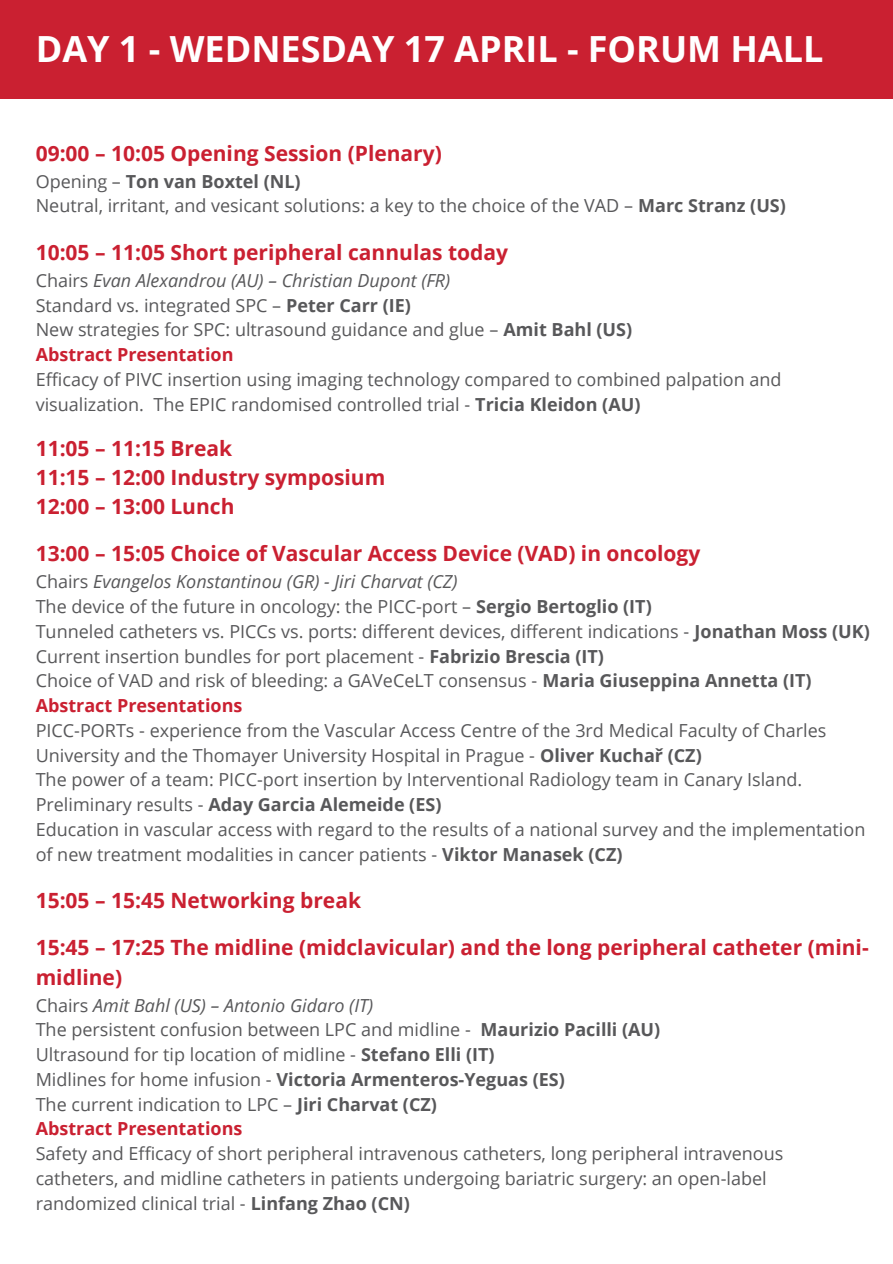
<style>
.page{position:relative;width:893px;height:1264px;background:#fff}
.page>*{position:absolute;margin:0;border:0;box-sizing:border-box;transform-origin:0 0}
.t1{font:700 36px "Open Sans";color:#fff}
.t2{font:700 21px/29.2px "Open Sans";color:#ca2031}
.t3{font:18px/24.8px "Open Sans";color:#58585a}
.t4{font:italic 18px "Open Sans";color:#58585a}
.t5{font:700 18px "Open Sans";color:#58585a}
.t6{font:700 18px "Open Sans";color:#ca2031}
.s1{font-weight:400}
.s2{font-weight:700}
.s3{font-style:normal}
</style>
<div class="page">
<div style="left:0;top:0;width:892px;height:99px;background:#ca2031"></div>
<h1 class="t1" style="left:36px;top:23px;width:789px">DAY 1 - WEDNESDAY 17 APRIL - FORUM HALL</h1>
<p class="t2" style="left:36px;top:138px;width:407px">09:00 – 10:05 Opening Session (Plenary)</p>
<p class="t5" style="left:36px;top:168px;width:266px"><span class="s1">Opening –</span> Ton van Boxtel (NL)</p>
<p class="t3" style="left:36px;top:193px;width:751px">Neutral, irritant, and vesicant solutions: a key to the choice of the VAD – <span class="s2">Marc Stranz (US)</span></p>
<p class="t2" style="left:36px;top:237px;width:474px">10:05 – 11:05 Short peripheral cannulas today</p>
<p class="t4" style="left:36px;top:267px;width:416px"><span class="s3">Chairs</span> Evan Alexandrou (AU) – Christian Dupont (FR)</p>
<p class="t3" style="left:36px;top:292px;width:377px">Standard vs. integrated SPC – <span class="s2">Peter Carr (IE)</span></p>
<p class="t3" style="left:36px;top:317px;width:598px">New strategies for SPC: ultrasound guidance and glue – <span class="s2">Amit Bahl (US)</span></p>
<p class="t6" style="left:36px;top:342px;width:199px">Abstract Presentation</p>
<p class="t3" style="left:36px;top:366px;width:747px">Efficacy of PIVC insertion using imaging technology compared to combined palpation and visualization. The EPIC randomised controlled trial - <span class="s2">Tricia Kleidon (AU)</span></p>
<h2 class="t2" style="left:36px;top:433px;width:351px">11:05 – 11:15 Break<br>11:15 – 12:00 Industry symposium<br>12:00 – 13:00 Lunch</h2>
<p class="t2" style="left:36px;top:538px;width:666px">13:00 – 15:05 Choice of Vascular Access Device (VAD) in oncology</p>
<p class="t4" style="left:36px;top:569px;width:423px"><span class="s3">Chairs</span> Evangelos Konstantinou (GR) - Jiri Charvat (CZ)</p>
<p class="t3" style="left:36px;top:593px;width:617px">The device of the future in oncology: the PICC-port – <span class="s2">Sergio Bertoglio (IT)</span></p>
<p class="t3" style="left:36px;top:618px;width:835px">Tunneled catheters vs. PICCs vs. ports: different devices, different indications - <span class="s2">Jonathan Moss (UK)</span></p>
<p class="t3" style="left:36px;top:643px;width:569px">Current insertion bundles for port placement - <span class="s2">Fabrizio Brescia (IT)</span></p>
<p class="t3" style="left:36px;top:668px;width:777px">Choice of VAD and risk of bleeding: a GAVeCeLT consensus - <span class="s2">Maria Giuseppina Annetta (IT)</span></p>
<p class="t6" style="left:36px;top:693px;width:208px">Abstract Presentations</p>
<p class="t3" style="left:36px;top:717px;width:792px">PICC-PORTs - experience from the Vascular Access Centre of the 3rd Medical Faculty of Charles<br>University and the Thomayer University Hospital in Prague - <span class="s2">Oliver Kuchař (CZ)</span></p>
<p class="t3" style="left:36px;top:767px;width:768px">The power of a team: PICC-port insertion by Interventional Radiology team in Canary Island.<br>Preliminary results - <span class="s2">Aday Garcia Alemeide (ES)</span></p>
<p class="t3" style="left:36px;top:816px;width:831px">Education in vascular access with regard to the results of a national survey and the implementation of new treatment modalities in cancer patients - <span class="s2">Viktor Manasek (CZ)</span></p>
<h2 class="t2" style="left:36px;top:885px;width:327px">15:05 – 15:45 Networking break</h2>
<p class="t2" style="left:36px;top:932px;width:834px">15:45 – 17:25 The midline (midclavicular) and the long peripheral catheter (mini&shy;midline)</p>
<p class="t4" style="left:36px;top:992px;width:339px"><span class="s3">Chairs</span> Amit Bahl (US) – Antonio Gidaro (IT)</p>
<p class="t3" style="left:36px;top:1016px;width:626px">The persistent confusion between LPC and midline - <span class="s2">Maurizio Pacilli (AU)</span></p>
<p class="t3" style="left:36px;top:1041px;width:460px">Ultrasound for tip location of midline - <span class="s2">Stefano Elli (IT)</span></p>
<p class="t5" style="left:36px;top:1066px;width:530px"><span class="s1">Midlines for home infusion -</span> Victoria Armenteros-Yeguas (ES)</p>
<p class="t3" style="left:36px;top:1091px;width:403px">The current indication to LPC – <span class="s2">Jiri Charvat (CZ)</span></p>
<p class="t6" style="left:36px;top:1116px;width:208px">Abstract Presentations</p>
<p class="t3" style="left:36px;top:1140px;width:749px">Safety and Efficacy of short peripheral intravenous catheters, long peripheral intravenous catheters, and midline catheters in patients undergoing bariatric surgery: an open-label randomized clinical trial - <span class="s2">Linfang Zhao (CN)</span></p>
</div>
